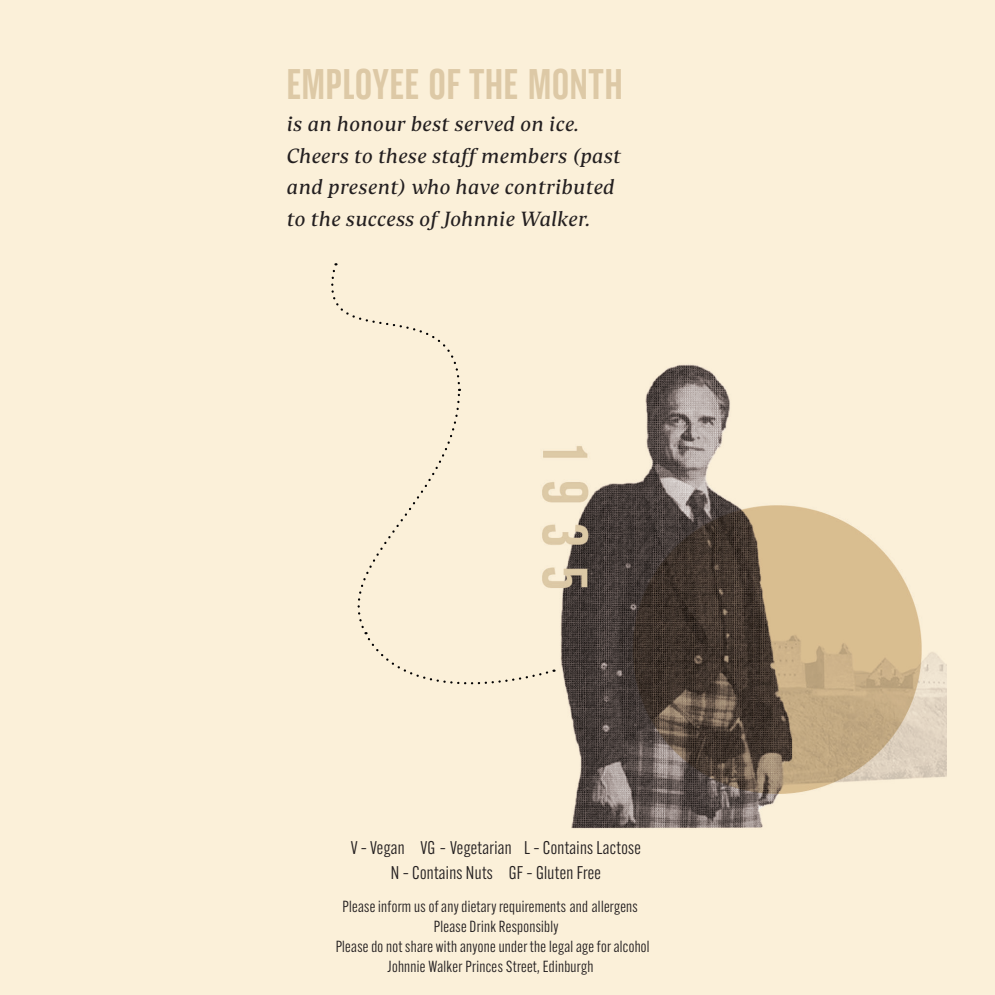
<style>
.page{position:relative;width:995px;height:995px;background:#fbf0d9}
.page>*{position:absolute;margin:0;border:0;box-sizing:border-box;transform-origin:0 0}
.t1{font:42.3px "Johnnie Walker Headline";letter-spacing:.02em;color:#ddc9a6}
.t2{font:italic 20.25px/31.5px "Johnnie Walker Serif";letter-spacing:.02em;color:#231f20}
.t3{font:18px/24.8px "Alternate Gothic ATF";letter-spacing:.02em;color:#231f20;text-align:center}
.t4{font:15.75px/20.2px "Alternate Gothic ATF";letter-spacing:.02em;color:#231f20;text-align:center}
</style>
<div class="page">
<img style="left:555px;top:364px;width:391px;height:465px">
<svg style="left:331px;top:263px;width:224px;height:422px"></svg>
<h1 class="t1" style="left:287px;top:59px;width:337px">EMPLOYEE OF THE MONTH</h1>
<p class="t2" style="left:287px;top:108px;width:336px">is an honour best served on ice.<br>Cheers to these staff members (past and present) who have contributed to the success of Johnnie Walker.</p>
<p class="t3" style="left:351px;top:835px;width:292px">V – Vegan VG – Vegetarian L – Contains Lactose<br>N – Contains Nuts GF – Gluten Free</p>
<p class="t4" style="left:336px;top:896px;width:315px">Please inform us of any dietary requirements and allergens Please Drink Responsibly<br>Please do not share with anyone under the legal age for alcohol Johnnie Walker Princes Street, Edinburgh</p>
</div>
